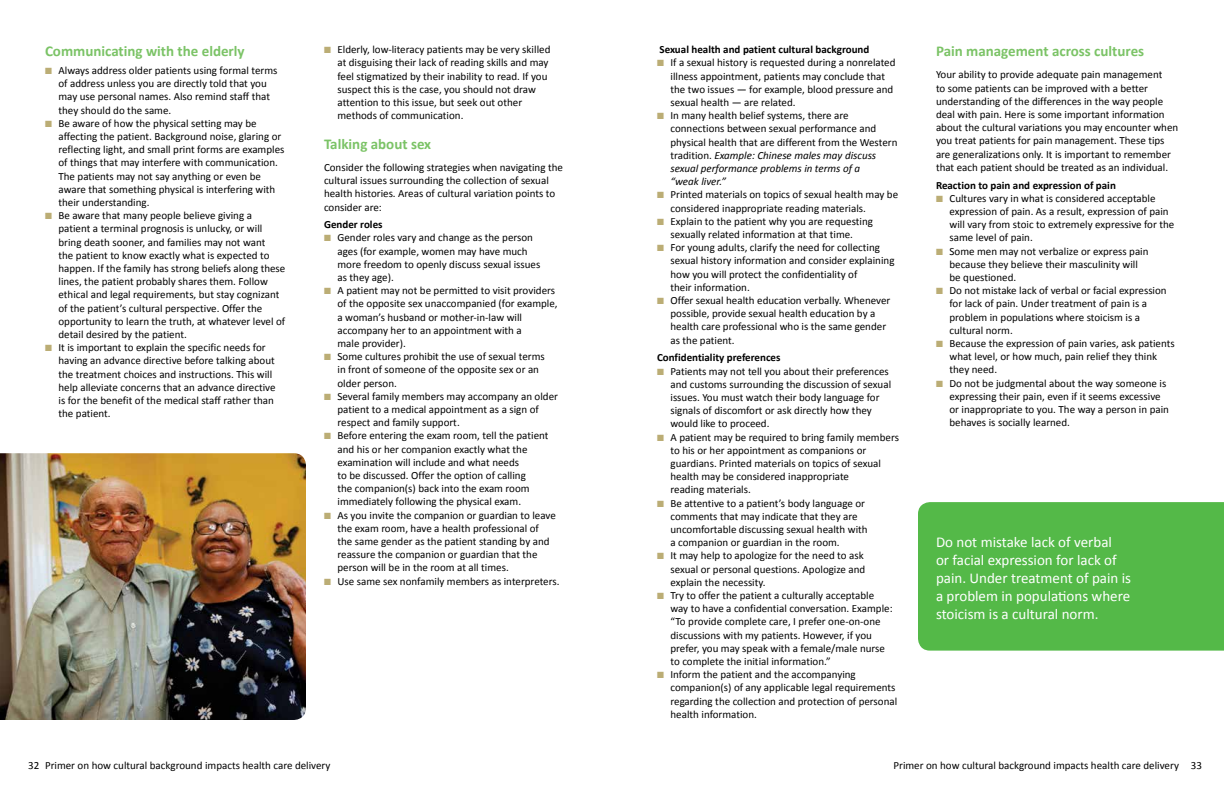
<style>
.page{position:relative;width:1224px;height:792px;background:#fff}
.page>*{position:absolute;margin:0;border:0;box-sizing:border-box;transform-origin:0 0}
.t1{font:15px/18px "Calibri";color:#fff}
.t2{font:700 15px "Calibri";color:#7bc366}
.t3{font:11px/13.2px "Calibri";color:#000}
.t4{font:700 11px "Calibri";color:#000}
.s1{color:#bbad75}
.s2{font-style:italic}
</style>
<div class="page">
<div style="left:918px;top:502px;width:306px;height:149px;background:#54b948"></div>
<img style="left:0;top:453px;width:306px;height:267px">
<h1 class="t2" style="left:45px;top:42px;width:201px">Communicating with the elderly</h1>
<p class="t3" style="left:58px;top:64px;width:220px;text-indent:-13px"><span class="s1">■</span> Always address older patients using formal terms of address unless you are directly told that you may use personal names. Also remind staff that they should do the same.</p>
<p class="t3" style="left:58px;top:117px;width:228px;text-indent:-13px"><span class="s1">■</span> Be aware of how the physical setting may be affecting the patient. Background noise, glaring or reflecting light, and small print forms are examples of things that may interfere with communication.<br>The patients may not say anything or even be aware that something physical is interfering with their understanding.</p>
<p class="t3" style="left:58px;top:209px;width:228px;text-indent:-13px"><span class="s1">■</span> Be aware that many people believe giving a patient a terminal prognosis is unlucky, or will bring death sooner, and families may not want<br>the patient to know exactly what is expected to happen. If the family has strong beliefs along these lines, the patient probably shares them. Follow ethical and legal requirements, but stay cognizant of the patient’s cultural perspective. Offer the opportunity to learn the truth, at whatever level of detail desired by the patient.</p>
<p class="t3" style="left:58px;top:341px;width:219px;text-indent:-13px"><span class="s1">■</span> It is important to explain the specific needs for having an advance directive before talking about the treatment choices and instructions. This will help alleviate concerns that an advance directive is for the benefit of the medical staff rather than the patient.</p>
<p class="t3" style="left:338px;top:43px;width:214px;text-indent:-13px"><span class="s1">■</span> Elderly, low-literacy patients may be very skilled at disguising their lack of reading skills and may feel stigmatized by their inability to read. If you suspect this is the case, you should not draw attention to this issue, but seek out other methods of communication.</p>
<h1 class="t2" style="left:324px;top:134px;width:109px">Talking about sex</h1>
<p class="t3" style="left:324px;top:161px;width:240px">Consider the following strategies when navigating the cultural issues surrounding the collection of sexual health histories. Areas of cultural variation points to consider are:</p>
<p class="t4" style="left:324px;top:218px;width:60px">Gender roles</p>
<p class="t3" style="left:338px;top:231px;width:204px;text-indent:-13px"><span class="s1">■</span> Gender roles vary and change as the person ages (for example, women may have much more freedom to openly discuss sexual issues as they age).</p>
<p class="t3" style="left:338px;top:284px;width:222px;text-indent:-13px"><span class="s1">■</span> A patient may not be permitted to visit providers of the opposite sex unaccompanied (for example, a woman’s husband or mother-in-law will accompany her to an appointment with a<br>male provider).</p>
<p class="t3" style="left:338px;top:350px;width:209px;text-indent:-13px"><span class="s1">■</span> Some cultures prohibit the use of sexual terms in front of someone of the opposite sex or an older person.</p>
<p class="t3" style="left:338px;top:390px;width:222px;text-indent:-13px"><span class="s1">■</span> Several family members may accompany an older patient to a medical appointment as a sign of respect and family support.</p>
<p class="t3" style="left:338px;top:429px;width:213px;text-indent:-13px"><span class="s1">■</span> Before entering the exam room, tell the patient and his or her companion exactly what the examination will include and what needs<br>to be discussed. Offer the option of calling<br>the companion(s) back into the exam room immediately following the physical exam.</p>
<p class="t3" style="left:338px;top:508px;width:220px;text-indent:-13px"><span class="s1">■</span> As you invite the companion or guardian to leave the exam room, have a health professional of the same gender as the patient standing by and reassure the companion or guardian that the person will be in the room at all times.</p>
<p class="t3" style="left:324px;top:574px;width:237px"><span class="s1">■</span> Use same sex nonfamily members as interpreters.</p>
<p class="t4" style="left:659px;top:43px;width:211px">Sexual health and patient cultural background</p>
<p class="t3" style="left:670px;top:56px;width:227px;text-indent:-13px"><span class="s1">■</span> If a sexual history is requested during a nonrelated illness appointment, patients may conclude that the two issues — for example, blood pressure and sexual health — are related.</p>
<p class="t3" style="left:670px;top:109px;width:228px;text-indent:-13px"><span class="s1">■</span> In many health belief systems, there are connections between sexual performance and physical health that are different from the Western tradition. <span class="s2">Example: Chinese males may discuss sexual performance problems in terms of a<br>“weak liver.”</span></p>
<p class="t3" style="left:670px;top:188px;width:229px;text-indent:-13px"><span class="s1">■</span> Printed materials on topics of sexual health may be considered inappropriate reading materials.</p>
<p class="t3" style="left:657px;top:215px;width:218px;text-align:center"><span class="s1">■</span> Explain to the patient why you are requesting sexually related information at that time.</p>
<p class="t3" style="left:670px;top:241px;width:226px;text-indent:-13px"><span class="s1">■</span> For young adults, clarify the need for collecting sexual history information and consider explaining how you will protect the confidentiality of<br>their information.</p>
<p class="t3" style="left:670px;top:294px;width:221px;text-indent:-13px"><span class="s1">■</span> Offer sexual health education verbally. Whenever possible, provide sexual health education by a health care professional who is the same gender as the patient.</p>
<p class="t4" style="left:657px;top:351px;width:125px">Confidentiality preferences</p>
<p class="t3" style="left:670px;top:364px;width:222px;text-indent:-13px"><span class="s1">■</span> Patients may not tell you about their preferences and customs surrounding the discussion of sexual issues. You must watch their body language for signals of discomfort or ask directly how they would like to proceed.</p>
<p class="t3" style="left:670px;top:430px;width:230px;text-indent:-13px"><span class="s1">■</span> A patient may be required to bring family members to his or her appointment as companions or guardians. Printed materials on topics of sexual health may be considered inappropriate<br>reading materials.</p>
<p class="t3" style="left:670px;top:496px;width:199px;text-indent:-13px"><span class="s1">■</span> Be attentive to a patient’s body language or comments that may indicate that they are uncomfortable discussing sexual health with a companion or guardian in the room.</p>
<p class="t3" style="left:670px;top:549px;width:196px;text-indent:-13px"><span class="s1">■</span> It may help to apologize for the need to ask sexual or personal questions. Apologize and explain the necessity.</p>
<p class="t3" style="left:670px;top:589px;width:224px;text-indent:-13px"><span class="s1">■</span> Try to offer the patient a culturally acceptable way to have a confidential conversation. Example: “To provide complete care, I prefer one-on-one discussions with my patients. However, if you prefer, you may speak with a female/male nurse to complete the initial information.”</p>
<p class="t3" style="left:670px;top:668px;width:228px;text-indent:-13px"><span class="s1">■</span> Inform the patient and the accompanying companion(s) of any applicable legal requirements regarding the collection and protection of personal health information.</p>
<h1 class="t2" style="left:936px;top:42px;width:210px">Pain management across cultures</h1>
<p class="t3" style="left:936px;top:68px;width:244px">Your ability to provide adequate pain management<br>to some patients can be improved with a better understanding of the differences in the way people deal with pain. Here is some important information about the cultural variations you may encounter when you treat patients for pain management. These tips are generalizations only. It is important to remember that each patient should be treated as an individual.</p>
<p class="t4" style="left:936px;top:178px;width:181px">Reaction to pain and expression of pain</p>
<p class="t3" style="left:950px;top:192px;width:226px;text-indent:-13px"><span class="s1">■</span> Cultures vary in what is considered acceptable expression of pain. As a result, expression of pain will vary from stoic to extremely expressive for the same level of pain.</p>
<p class="t3" style="left:950px;top:244px;width:201px;text-indent:-13px"><span class="s1">■</span> Some men may not verbalize or express pain because they believe their masculinity will be questioned.</p>
<p class="t3" style="left:950px;top:284px;width:219px;text-indent:-13px"><span class="s1">■</span> Do not mistake lack of verbal or facial expression for lack of pain. Under treatment of pain is a problem in populations where stoicism is a cultural norm.</p>
<p class="t3" style="left:950px;top:337px;width:227px;text-indent:-13px"><span class="s1">■</span> Because the expression of pain varies, ask patients what level, or how much, pain relief they think they need.</p>
<p class="t3" style="left:950px;top:376px;width:221px;text-indent:-13px"><span class="s1">■</span> Do not be judgmental about the way someone is expressing their pain, even if it seems excessive or inappropriate to you. The way a person in pain behaves is socially learned.</p>
<h1 class="t1" style="left:936px;top:533px;width:197px">Do not mistake lack of verbal<br>or facial expression for lack of pain. Under treatment of pain is a problem in populations where stoicism is a cultural norm.</h1>
<p class="t3" style="left:28px;top:759px;width:304px">32 Primer on how cultural background impacts health care delivery</p>
<p class="t3" style="left:893px;top:759px;width:310px">Primer on how cultural background impacts health care delivery 33</p>
</div>
